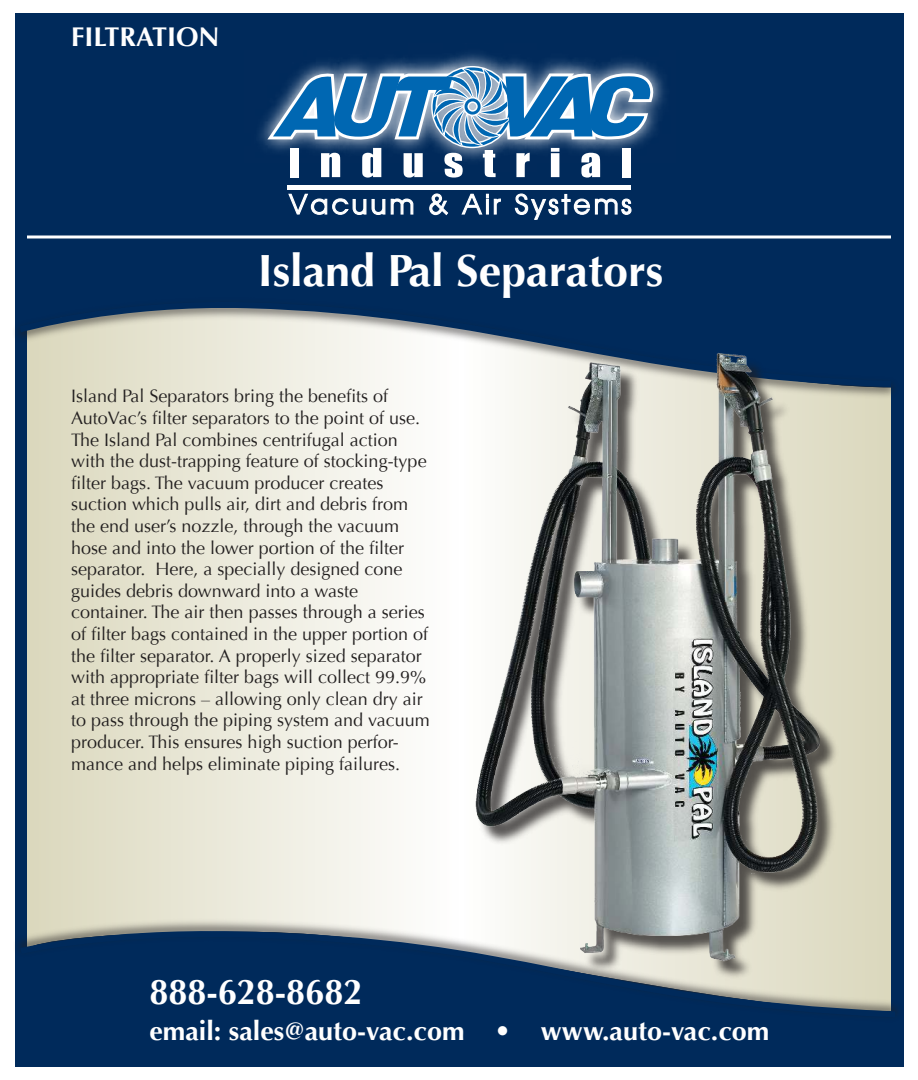
<style>
.page{position:relative;width:918px;height:1080px;background:#fff}
.page>*{position:absolute;margin:0;border:0;box-sizing:border-box;transform-origin:0 0}
.t1{font:700 45px "Optima";color:#fff}
.t2{font:700 36px "Optima";color:#fff;scale:.95 1}
.t3{font:700 27px "Optima";color:#fff}
.t4{font:18px/21.6px "Optima";color:#221f1f}
</style>
<div class="page">
<div style="left:15px;top:13px;width:888px;height:1053px;background:#002a5b"></div>
<img style="left:27px;top:401px;width:864px;height:516px">
<div style="left:11px;top:296px;width:889px;height:105px;background:#221f1f;opacity:.75"></div>
<svg style="left:14px;top:302px;width:883px;height:88px"></svg>
<div style="left:12px;top:917px;width:892px;height:106px;background:#221f1f;opacity:.75"></div>
<svg style="left:15px;top:931px;width:886px;height:90px"></svg>
<img style="left:656px;top:70px;width:9px;height:54px">
<svg style="left:262px;top:54px;width:394px;height:124px"></svg>
<div style="left:622px;top:148px;width:9px;height:29px;background:#fff"></div>
<svg style="left:288px;top:193px;width:126px;height:22px"></svg>
<svg style="left:429px;top:193px;width:20px;height:23px"></svg>
<svg style="left:461px;top:193px;width:40px;height:22px"></svg>
<svg style="left:514px;top:193px;width:118px;height:27px"></svg>
<hr style="left:287px;top:185px;width:344px;height:4px;background:#fff">
<hr style="left:27px;top:235px;width:864px;height:3px;background:#fff">
<img style="left:459px;top:328px;width:384px;height:648px">
<h3 class="t3" style="left:71px;top:21px;width:150px">FILTRATION</h3>
<h1 class="t1" style="left:258px;top:244px;width:407px">Island Pal Separators</h1>
<p class="t4" style="left:71px;top:386px;width:360px">Island Pal Separators bring the benefits of AutoVac’s filter separators to the point of use.<br>The Island Pal combines centrifugal action with the dust-trapping feature of stocking-type filter bags. The vacuum producer creates suction which pulls air, dirt and debris from the end user’s nozzle, through the vacuum hose and into the lower portion of the filter separator. Here, a specially designed cone guides debris downward into a waste container. The air then passes through a series of filter bags contained in the upper portion of the filter separator. A properly sized separator with appropriate filter bags will collect 99.9% at three microns – allowing only clean dry air to pass through the piping system and vacuum producer. This ensures high suction perfor&shy;mance and helps eliminate piping failures.</p>
<h2 class="t2" style="left:149px;top:970px;width:226px">888-628-8682</h2>
<h3 class="t3" style="left:149px;top:1015px;width:621px">email: sales@auto-vac.com • www.auto-vac.com</h3>
</div>
